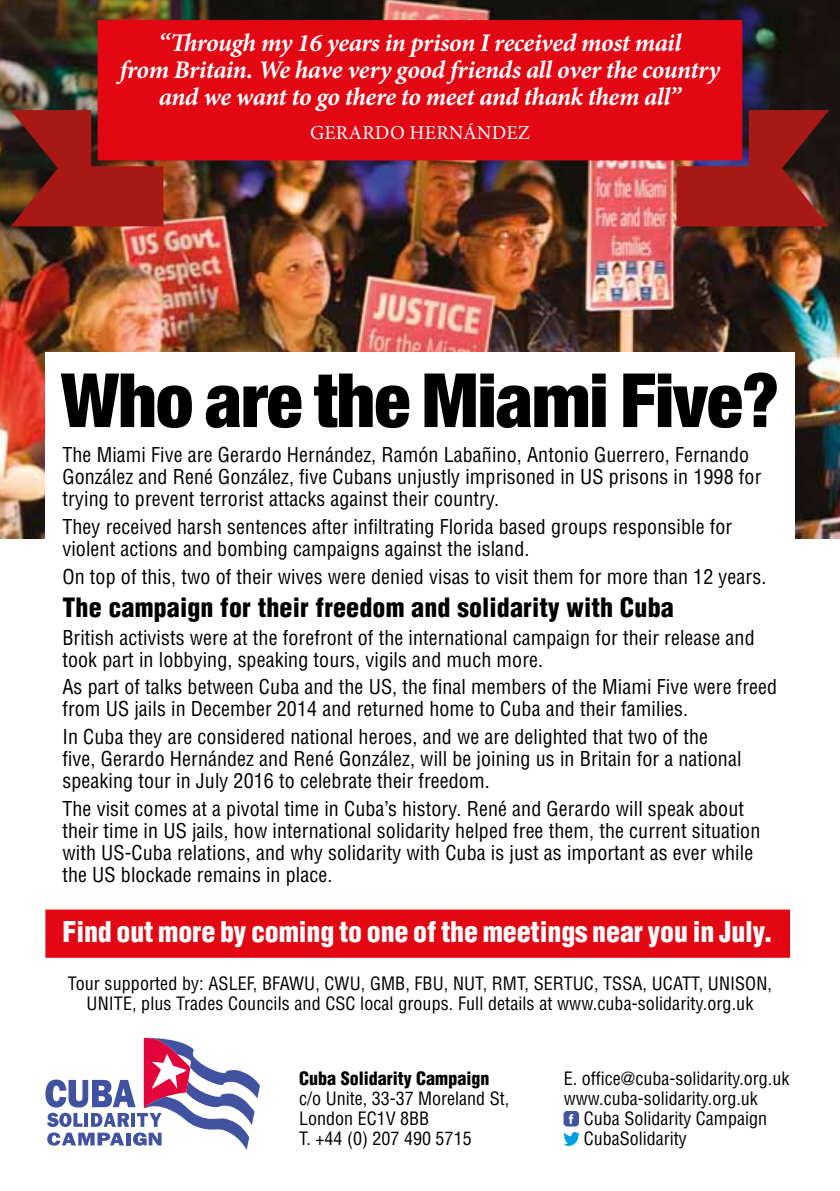
<style>
.page{position:relative;width:840px;height:1191px;background:#fff}
.page>*{position:absolute;margin:0;border:0;box-sizing:border-box;transform-origin:0 0}
.t1{font:900 condensed 75px "Helvetica Neue";letter-spacing:-.015em;color:#000}
.t2{font:900 condensed 28px "Helvetica";letter-spacing:-.005em;color:#fff}
.t3{font:900 condensed 26px "Helvetica";letter-spacing:.005em;color:#000}
.t4{font:italic 700 25.4px/26.8px "Minion Pro";letter-spacing:-.02em;color:#fff;text-align:center}
.t5{font:condensed 20px/22px "Helvetica";letter-spacing:.005em;color:#000}
.t6{font:19.8px "Minion Pro";letter-spacing:.01em;color:#fff}
.t7{font:condensed 18px/20px "Helvetica";color:#000}
.t8{font:900 condensed 18px "Helvetica";color:#000}
</style>
<div class="page">
<img style="left:0;top:0;width:839px;height:538px">
<div style="left:45px;top:353px;width:749px;height:640px;background:#fff"></div>
<div style="left:98px;top:20px;width:644px;height:140px;background:#e30613;border:1px solid #e30613"></div>
<div style="left:46px;top:910px;width:742px;height:47px;background:#e30613"></div>
<div style="left:45px;top:909px;width:744px;height:48px;border:1px solid #e30613"></div>
<svg style="left:676px;top:110px;width:152px;height:116px"></svg>
<svg style="left:11px;top:110px;width:152px;height:116px"></svg>
<img style="left:563px;top:1111px;width:16px;height:15px">
<img style="left:564px;top:1132px;width:15px;height:14px">
<svg style="left:45px;top:1037px;width:215px;height:112px"></svg>
<p class="t4" style="left:120px;top:29px;width:601px">“Through my 16 years in prison I received most mail<br>from Britain. We have very good friends all over the country and we want to go there to meet and thank them all”</p>
<p class="t6" style="left:310px;top:119px;width:221px">GERARDO HERNÁNDEZ</p>
<h1 class="t1" style="left:61px;top:354px;width:719px">Who are the Miami Five?</h1>
<p class="t5" style="left:62px;top:444px;width:700px">The Miami Five are Gerardo Hernández, Ramón Labañino, Antonio Guerrero, Fernando<br>González and René González, five Cubans unjustly imprisoned in US prisons in 1998 for trying to prevent terrorist attacks against their country.</p>
<p class="t5" style="left:62px;top:515px;width:671px">They received harsh sentences after infiltrating Florida based groups responsible for violent actions and bombing campaigns against the island.</p>
<p class="t5" style="left:62px;top:565px;width:705px">On top of this, two of their wives were denied visas to visit them for more than 12 years.</p>
<h3 class="t3" style="left:62px;top:591px;width:612px">The campaign for their freedom and solidarity with Cuba</h3>
<p class="t5" style="left:62px;top:626px;width:693px">British activists were at the forefront of the international campaign for their release and took part in lobbying, speaking tours, vigils and much more.</p>
<p class="t5" style="left:62px;top:676px;width:715px">As part of talks between Cuba and the US, the final members of the Miami Five were freed from US jails in December 2014 and returned home to Cuba and their families.</p>
<p class="t5" style="left:62px;top:725px;width:680px">In Cuba they are considered national heroes, and we are delighted that two of the five, Gerardo Hernández and René González, will be joining us in Britain for a national speaking tour in July 2016 to celebrate their freedom.</p>
<p class="t5" style="left:62px;top:797px;width:699px">The visit comes at a pivotal time in Cuba’s history. René and Gerardo will speak about their time in US jails, how international solidarity helped free them, the current situation with US-Cuba relations, and why solidarity with Cuba is just as important as ever while the US blockade remains in place.</p>
<h2 class="t2" style="left:62px;top:914px;width:711px">Find out more by coming to one of the meetings near you in July.</h2>
<p class="t7" style="left:68px;top:973px;width:705px;text-align:center">Tour supported by: ASLEF, BFAWU, CWU, GMB, FBU, NUT, RMT, SERTUC, TSSA, UCATT, UNISON,<br>UNITE, plus Trades Councils and CSC local groups. Full details at www.cuba-solidarity.org.uk</p>
<p class="t8" style="left:299px;top:1066px;width:192px">Cuba Solidarity Campaign</p>
<p class="t7" style="left:299px;top:1088px;width:211px">c/o Unite, 33-37 Moreland St,<br>London EC1V 8BB<br>T. +44 (0) 207 490 5715</p>
<p class="t7" style="left:563px;top:1067px;width:227px">E. office@cuba-solidarity.org.uk www.cuba-solidarity.org.uk</p>
<p class="t7" style="left:583px;top:1108px;width:184px">Cuba Solidarity Campaign<br>CubaSolidarity</p>
</div>
